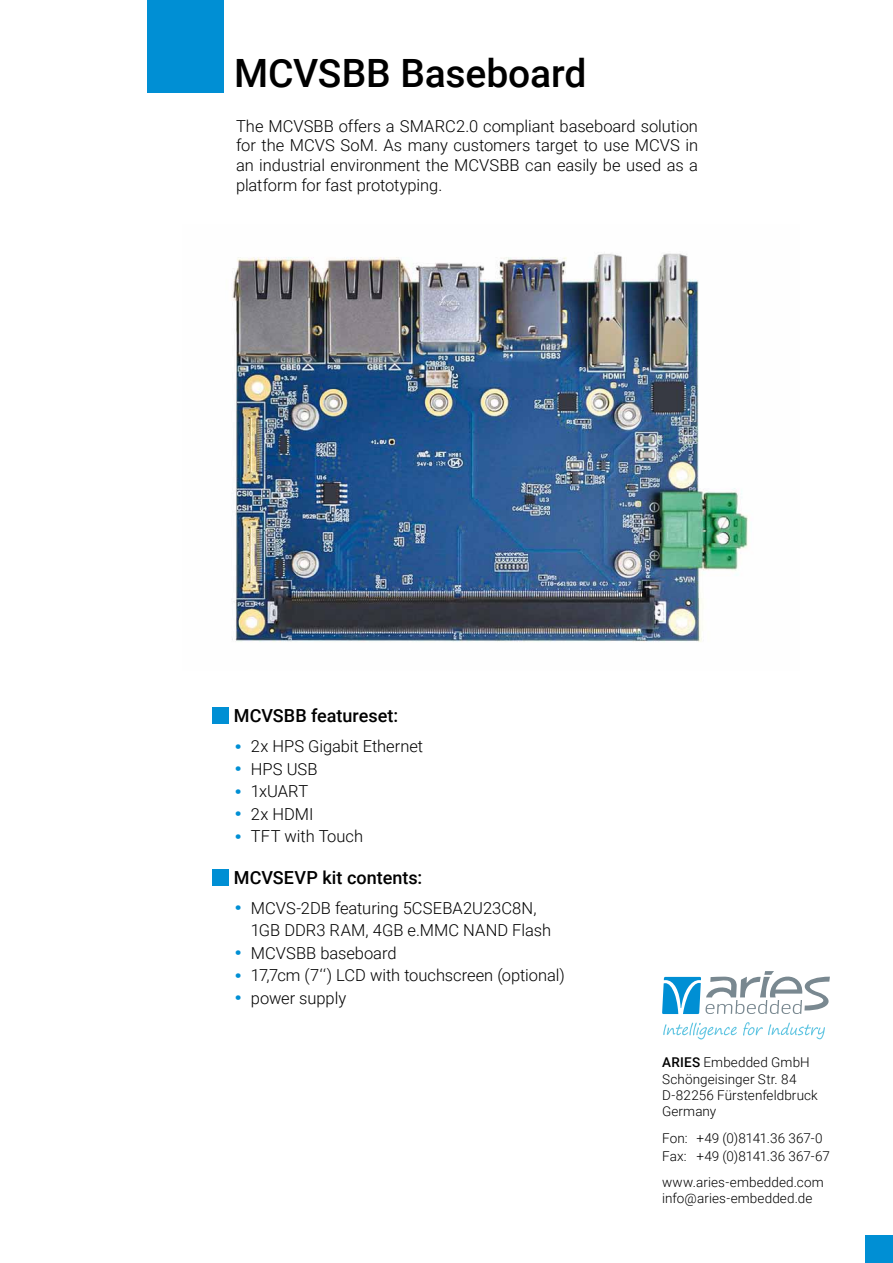
<style>
.page{position:relative;width:893px;height:1263px;background:#fff}
.page>*{position:absolute;margin:0;border:0;box-sizing:border-box;transform-origin:0 0}
.t1{font:500 39px "Roboto";letter-spacing:-.005em;color:#000}
.t2{font:500 18px "Roboto";color:#000}
.t3{font:300 16.5px/22.5px "Roboto";color:#000;text-align:justify}
.t4{font:300 13.5px/16.2px "Roboto";letter-spacing:.01em;color:#000}
.s1{font-weight:700;font-size:30px;color:#008fd4}
.s2{font-weight:500}
</style>
<div class="page">
<svg style="left:662px;top:971px;width:168px;height:43px"></svg>
<svg style="left:663px;top:1022px;width:74px;height:17px"></svg>
<svg style="left:743px;top:1022px;width:82px;height:17px"></svg>
<div style="left:147px;top:0;width:77px;height:92px;background:#008fd4"></div>
<div style="left:865px;top:1235px;width:28px;height:28px;background:#008fd4"></div>
<img style="left:232px;top:253px;width:516px;height:389px">
<div style="left:212px;top:708px;width:17px;height:16px;background:#008fd4"></div>
<div style="left:212px;top:869px;width:17px;height:16px;background:#008fd4"></div>
<h1 class="t1" style="left:234px;top:46px;width:354px">MCVSBB Baseboard</h1>
<p class="t3" style="left:236px;top:115px;width:464px;line-height:19.8px">The MCVSBB offers a SMARC2.0 compliant baseboard solution for the MCVS SoM. As many customers target to use MCVS in an industrial environment the MCVSBB can easily be used as a platform for fast prototyping.</p>
<p class="t2" style="left:234px;top:703px;width:166px">MCVSBB featureset:</p>
<p class="t3" style="left:234px;top:734px;width:191px;text-align:left"><span class="s1">·</span> 2x HPS Gigabit Ethernet <span class="s1">·</span> HPS USB<br><span class="s1">·</span> 1xUART<br><span class="s1">·</span> 2x HDMI<br><span class="s1">·</span> TFT with Touch</p>
<p class="t2" style="left:234px;top:864px;width:190px">MCVSEVP kit contents:</p>
<p class="t3" style="left:234px;top:896px;width:304px"><span class="s1">·</span> MCVS-2DB featuring 5CSEBA2U23C8N,</p>
<p class="t3" style="left:251px;top:918px;width:302px">1GB DDR3 RAM, 4GB e.MMC NAND Flash</p>
<p class="t3" style="left:234px;top:941px;width:164px"><span class="s1">·</span> MCVSBB baseboard</p>
<p class="t3" style="left:234px;top:963px;width:332px"><span class="s1">·</span> 17,7cm (7‘‘) LCD with touchscreen (optional)</p>
<p class="t3" style="left:234px;top:986px;width:114px"><span class="s1">·</span> power supply</p>
<p class="t4" style="left:662px;top:1054px;width:157px"><span class="s2">ARIES</span> Embedded GmbH<br>Schöngeisinger Str. 84<br>D-82256 Fürstenfeldbruck<br>Germany</p>
<p class="t4" style="left:662px;top:1129px;width:169px;line-height:18px">Fon: +49 (0)8141.36 367-0<br>Fax: +49 (0)8141.36 367-67</p>
<p class="t4" style="left:662px;top:1173px;width:163px">www.aries-embedded.com info@aries-embedded.de</p>
</div>
